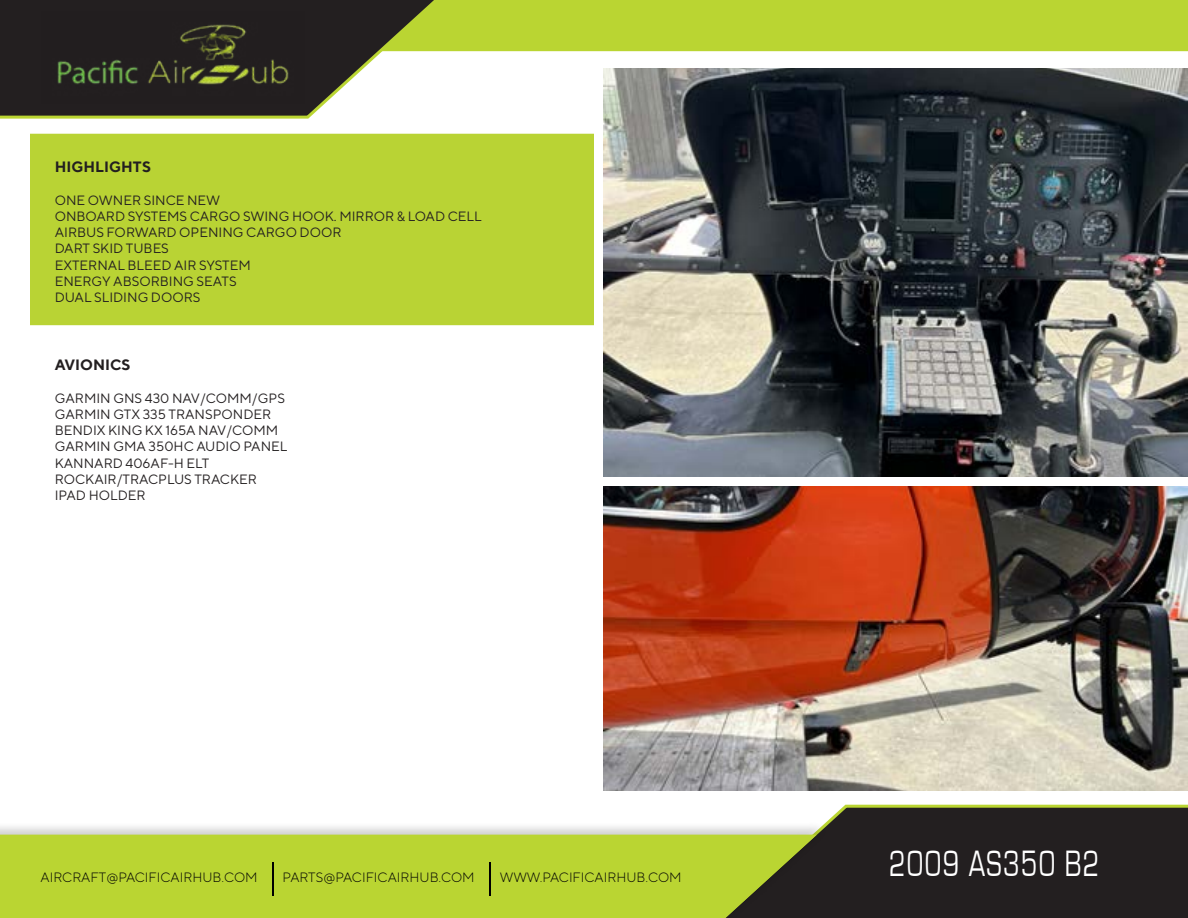
<style>
.page{position:relative;width:1188px;height:918px;background:#fff}
.page>*{position:absolute;margin:0;border:0;box-sizing:border-box;transform-origin:0 0}
.t1{font:37.8px "Eurostile";letter-spacing:.05em;color:#fff;scale:.71 1}
.t2{font:700 15px "TT Norms";color:#231f20}
.t3{font:13.5px/16.2px "TT Norms";color:#231f20}
.t4{font:300 13.5px "TT Norms";color:#000101}
</style>
<div class="page">
<div style="left:826px;top:804px;width:362px;height:114px;background:#231f20"></div>
<div style="left:0;top:822px;width:828px;height:96px;background:#000;opacity:.2"></div>
<div style="left:0;top:835px;width:817px;height:83px;background:#bad532"></div>
<hr style="left:272px;top:862px;width:2px;height:34px;background:#000">
<hr style="left:489px;top:862px;width:2px;height:34px;background:#000">
<svg style="left:0;top:0;width:515px;height:119px"></svg>
<div style="left:381px;top:0;width:807px;height:51px;background:#bad532"></div>
<img style="left:41px;top:12px;width:263px;height:92px">
<img style="left:604px;top:68px;width:584px;height:409px">
<div style="left:30px;top:134px;width:564px;height:191px;background:#b9d334"></div>
<img style="left:604px;top:487px;width:584px;height:303px">
<p class="t2" style="left:55px;top:158px;width:98px">HIGHLIGHTS</p>
<p class="t3" style="left:55px;top:192px;width:428px">ONE OWNER SINCE NEW<br>ONBOARD SYSTEMS CARGO SWING HOOK. MIRROR &amp; LOAD CELL<br>AIRBUS FORWARD OPENING CARGO DOOR<br>DART SKID TUBES<br>EXTERNAL BLEED AIR SYSTEM<br>ENERGY ABSORBING SEATS<br>DUAL SLIDING DOORS</p>
<p class="t2" style="left:55px;top:356px;width:77px">AVIONICS</p>
<p class="t3" style="left:55px;top:390px;width:234px">GARMIN GNS 430 NAV/COMM/GPS<br>GARMIN GTX 335 TRANSPONDER<br>BENDIX KING KX 165A NAV/COMM<br>GARMIN GMA 350HC AUDIO PANEL<br>KANNARD 406AF-H ELT<br>ROCKAIR/TRACPLUS TRACKER<br>IPAD HOLDER</p>
<p class="t4" style="left:41px;top:869px;width:219px">AIRCRAFT@PACIFICAIRHUB.COM</p>
<p class="t4" style="left:283px;top:869px;width:194px">PARTS@PACIFICAIRHUB.COM</p>
<p class="t4" style="left:500px;top:869px;width:183px">WWW.PACIFICAIRHUB.COM</p>
<h1 class="t1" style="left:889px;top:843px;width:298px">2009 AS350 B2</h1>
</div>
